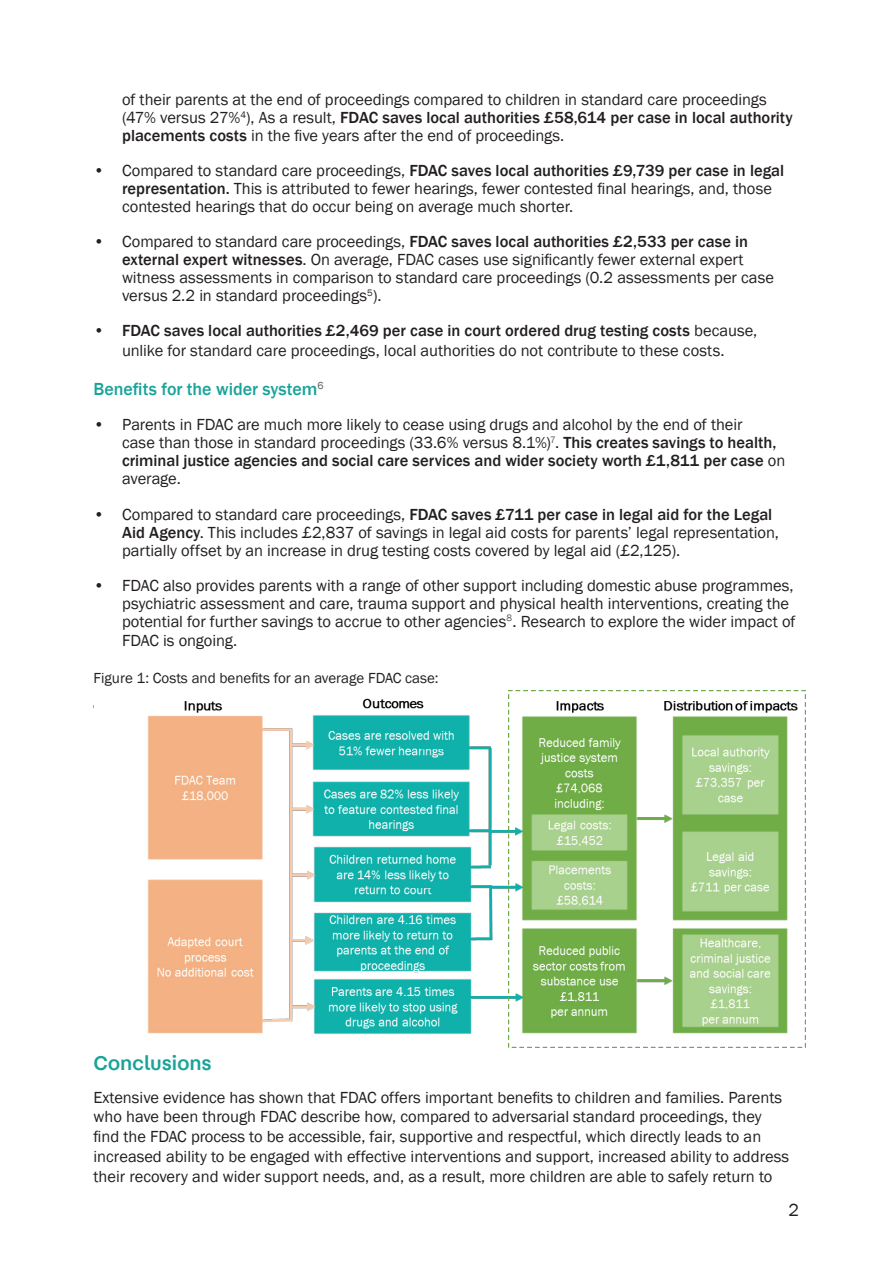
<style>
.page{position:relative;width:893px;height:1263px;background:#fff}
.page>*{position:absolute;margin:0;border:0;box-sizing:border-box;transform-origin:0 0}
.Heading_2__green_big{font:500 21px "Fabriga";letter-spacing:-.01em;color:#1aa39a}
.Heading_4__green_italic{font:500 18px "Franklin Gothic";letter-spacing:-.005em;color:#1aa39a}
.t1{font:18px "Franklin Gothic";color:#231f20}
.Main_text_option_2{font:16.5px/18px "Franklin Gothic";color:#231f20}
.t2{font:15px "Franklin Gothic";color:#231f20}
.s1{font-weight:500}
</style>
<div class="page">
<img style="left:147px;top:691px;width:659px;height:356px">
<p class="Main_text_option_2" style="left:122px;top:91px;width:672px">of their parents at the end of proceedings compared to children in standard care proceedings (47% versus 27%<sup>4</sup>), As a result, <span class="s1">FDAC saves local authorities £58,614 per case in local authority placements costs</span> in the five years after the end of proceedings.</p>
<p class="Main_text_option_2" style="left:122px;top:162px;width:664px;text-indent:-28px">• Compared to standard care proceedings, <span class="s1">FDAC saves local authorities £9,739 per case in legal representation.</span> This is attributed to fewer hearings, fewer contested final hearings, and, those contested hearings that do occur being on average much shorter.</p>
<p class="Main_text_option_2" style="left:122px;top:233px;width:653px;text-indent:-28px">• Compared to standard care proceedings, <span class="s1">FDAC saves local authorities £2,533 per case in external expert witnesses</span>. On average, FDAC cases use significantly fewer external expert witness assessments in comparison to standard care proceedings (0.2 assessments per case versus 2.2 in standard proceedings<sup>5</sup>).</p>
<p class="Main_text_option_2" style="left:94px;top:321px;width:665px;line-height:19.8px;text-align:center"><span class="s1">• FDAC saves local authorities £2,469 per case in court ordered drug testing costs</span> because, unlike for standard care proceedings, local authorities do not contribute to these costs.</p>
<p class="Heading_4__green_italic" style="left:94px;top:378px;width:232px">Benefits for the wider system<sup>6</sup></p>
<p class="Main_text_option_2" style="left:122px;top:416px;width:665px;text-indent:-28px">• Parents in FDAC are much more likely to cease using drugs and alcohol by the end of their<br>case than those in standard proceedings (33.6% versus 8.1%)<sup>7</sup>. <span class="s1">This creates savings to health, criminal justice agencies and social care services and wider society worth £1,811 per case</span> on average.</p>
<p class="Main_text_option_2" style="left:122px;top:505px;width:658px;text-indent:-28px">• Compared to standard care proceedings, <span class="s1">FDAC saves £711 per case in legal aid for the Legal<br>Aid Agency</span>. This includes £2,837 of savings in legal aid costs for parents’ legal representation, partially offset by an increase in drug testing costs covered by legal aid (£2,125).</p>
<p class="Main_text_option_2" style="left:122px;top:576px;width:675px;text-indent:-28px">• FDAC also provides parents with a range of other support including domestic abuse programmes, psychiatric assessment and care, trauma support and physical health interventions, creating the potential for further savings to accrue to other agencies<sup>8</sup>. Research to explore the wider impact of</p>
<p class="Main_text_option_2" style="left:122px;top:632px;width:117px">FDAC is ongoing.</p>
<p class="t2" style="left:94px;top:669px;width:347px">Figure 1: Costs and benefits for an average FDAC case:</p>
<p class="Heading_2__green_big" style="left:94px;top:1049px;width:120px">Conclusions</p>
<p class="Main_text_option_2" style="left:94px;top:1087px;width:697px;line-height:19.8px">Extensive evidence has shown that FDAC offers important benefits to children and families. Parents who have been through FDAC describe how, compared to adversarial standard proceedings, they find the FDAC process to be accessible, fair, supportive and respectful, which directly leads to an increased ability to be engaged with effective interventions and support, increased ability to address their recovery and wider support needs, and, as a result, more children are able to safely return to</p>
<p class="t1" style="left:789px;top:1199px;width:12px">2</p>
</div>
